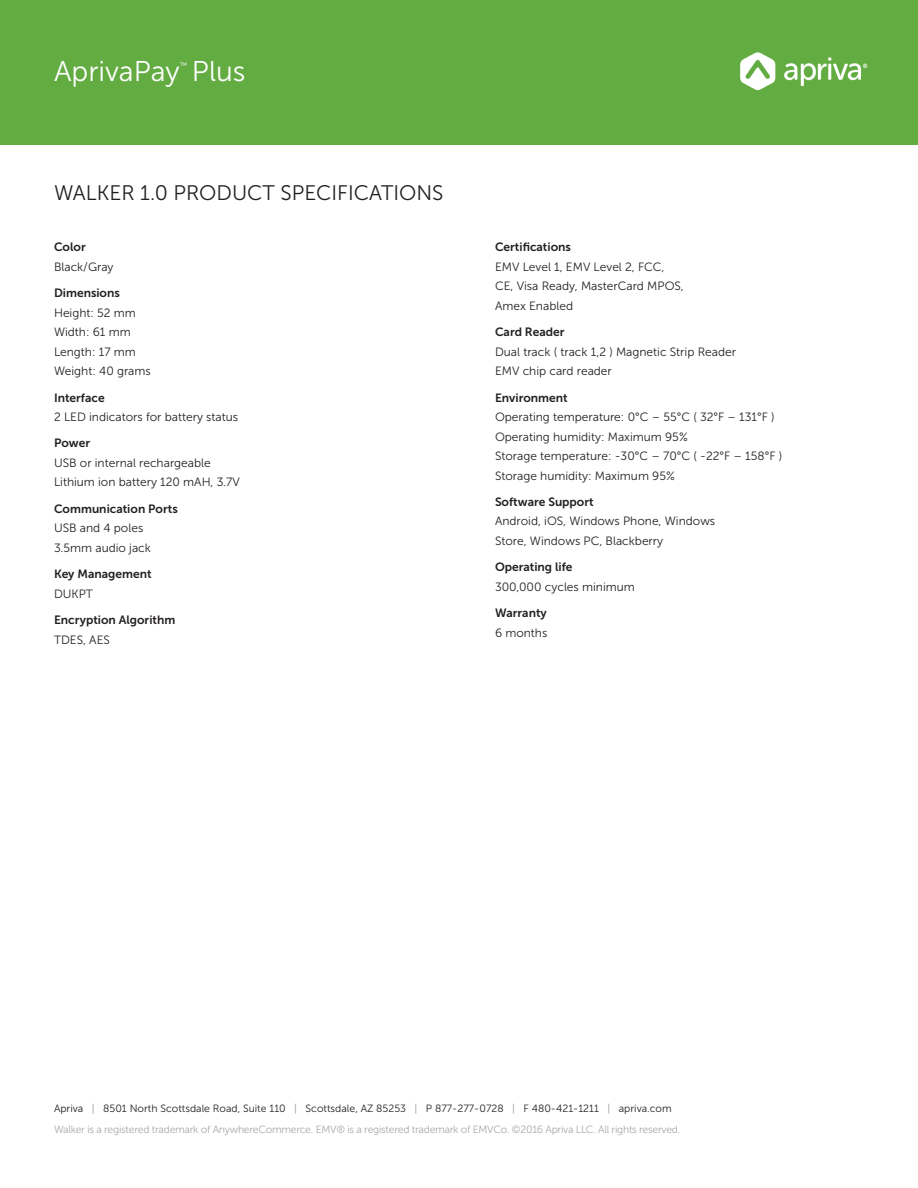
<style>
.page{position:relative;width:918px;height:1188px;background:#fff}
.page>*{position:absolute;margin:0;border:0;box-sizing:border-box;transform-origin:0 0}
.t1{font:28.5px "Museo Sans 300";color:#fff}
.t2{font:21px "Museo Sans 300";color:#231f20}
.Body_-_Specs{font:12px "Museo Sans 300";color:#231f20}
.t3{font:12px "Museo Sans 700";color:#231f20}
.Body{font:10.5px "Museo Sans 300";letter-spacing:-.025em;color:#a8a9ad}
.Body-2{font:10.5px "Museo Sans 300";color:#231f20}
.t4{font:7.8px "Museo Sans 300";color:#fff}
.s1{color:#939598}
</style>
<div class="page">
<div style="left:0;top:0;width:918px;height:145px;background:#62ac42"></div>
<img style="left:740px;top:52px;width:128px;height:39px">
<h1 class="t1" style="left:54px;top:56px;width:193px">AprivaPay Plus</h1>
<h1 class="t4" style="left:180px;top:61px;width:9px">™</h1>
<h2 class="t2" style="left:54px;top:182px;width:391px">WALKER 1.0 PRODUCT SPECIFICATIONS</h2>
<h3 class="t3" style="left:54px;top:240px;width:33px">Color</h3>
<p class="Body_-_Specs" style="left:54px;top:260px;width:61px">Black/Gray</p>
<h3 class="t3" style="left:54px;top:286px;width:67px">Dimensions</h3>
<p class="Body_-_Specs" style="left:54px;top:306px;width:83px">Height: 52 mm</p>
<p class="Body_-_Specs" style="left:54px;top:326px;width:78px">Width: 61 mm</p>
<p class="Body_-_Specs" style="left:54px;top:345px;width:83px">Length: 17 mm</p>
<p class="Body_-_Specs" style="left:54px;top:365px;width:98px">Weight: 40 grams</p>
<h3 class="t3" style="left:54px;top:391px;width:52px">Interface</h3>
<p class="Body_-_Specs" style="left:54px;top:410px;width:186px">2 LED indicators for battery status</p>
<h3 class="t3" style="left:54px;top:437px;width:38px">Power</h3>
<p class="Body_-_Specs" style="left:54px;top:456px;width:158px">USB or internal rechargeable</p>
<p class="Body_-_Specs" style="left:54px;top:476px;width:187px">Lithium ion battery 120 mAH, 3.7V</p>
<h3 class="t3" style="left:54px;top:502px;width:125px">Communication Ports</h3>
<p class="Body_-_Specs" style="left:54px;top:522px;width:91px">USB and 4 poles</p>
<p class="Body_-_Specs" style="left:54px;top:541px;width:98px">3.5mm audio jack</p>
<h3 class="t3" style="left:54px;top:567px;width:99px">Key Management</h3>
<p class="Body_-_Specs" style="left:54px;top:587px;width:41px">DUKPT</p>
<h3 class="t3" style="left:54px;top:613px;width:123px">Encryption Algorithm</h3>
<p class="Body_-_Specs" style="left:54px;top:633px;width:58px">TDES, AES</p>
<h3 class="t3" style="left:495px;top:240px;width:77px">Certifications</h3>
<p class="Body_-_Specs" style="left:495px;top:260px;width:171px">EMV Level 1, EMV Level 2, FCC,</p>
<p class="Body_-_Specs" style="left:495px;top:280px;width:190px">CE, Visa Ready, MasterCard MPOS,</p>
<p class="Body_-_Specs" style="left:495px;top:299px;width:80px">Amex Enabled</p>
<h3 class="t3" style="left:495px;top:325px;width:71px">Card Reader</h3>
<p class="Body_-_Specs" style="left:495px;top:345px;width:243px">Dual track ( track 1,2 ) Magnetic Strip Reader</p>
<p class="Body_-_Specs" style="left:495px;top:365px;width:118px">EMV chip card reader</p>
<h3 class="t3" style="left:495px;top:391px;width:74px">Environment</h3>
<p class="Body_-_Specs" style="left:495px;top:410px;width:281px">Operating temperature: 0°C – 55°C ( 32°F – 131°F )</p>
<p class="Body_-_Specs" style="left:495px;top:430px;width:194px">Operating humidity: Maximum 95%</p>
<p class="Body_-_Specs" style="left:495px;top:449px;width:289px">Storage temperature: -30°C – 70°C ( -22°F – 158°F )</p>
<p class="Body_-_Specs" style="left:495px;top:469px;width:181px">Storage humidity: Maximum 95%</p>
<h3 class="t3" style="left:495px;top:495px;width:100px">Software Support</h3>
<p class="Body_-_Specs" style="left:495px;top:515px;width:222px">Android, iOS, Windows Phone, Windows</p>
<p class="Body_-_Specs" style="left:495px;top:534px;width:170px">Store, Windows PC, Blackberry</p>
<h3 class="t3" style="left:495px;top:561px;width:79px">Operating life</h3>
<p class="Body_-_Specs" style="left:495px;top:580px;width:141px">300,000 cycles minimum</p>
<h3 class="t3" style="left:495px;top:606px;width:53px">Warranty</h3>
<p class="Body_-_Specs" style="left:495px;top:626px;width:54px">6 months</p>
<p class="Body-2" style="left:54px;top:1103px;width:619px">Apriva <span class="s1">|</span> 8501 North Scottsdale Road, Suite 110 <span class="s1">|</span> Scottsdale, AZ 85253 <span class="s1">|</span> P 877-277-0728 <span class="s1">|</span> F 480-421-1211 <span class="s1">|</span> apriva.com</p>
<p class="Body" style="left:54px;top:1124px;width:628px">Walker is a registered trademark of AnywhereCommerce. EMV® is a registered trademark of EMVCo. ©2016 Apriva LLC. All rights reserved.</p>
</div>
